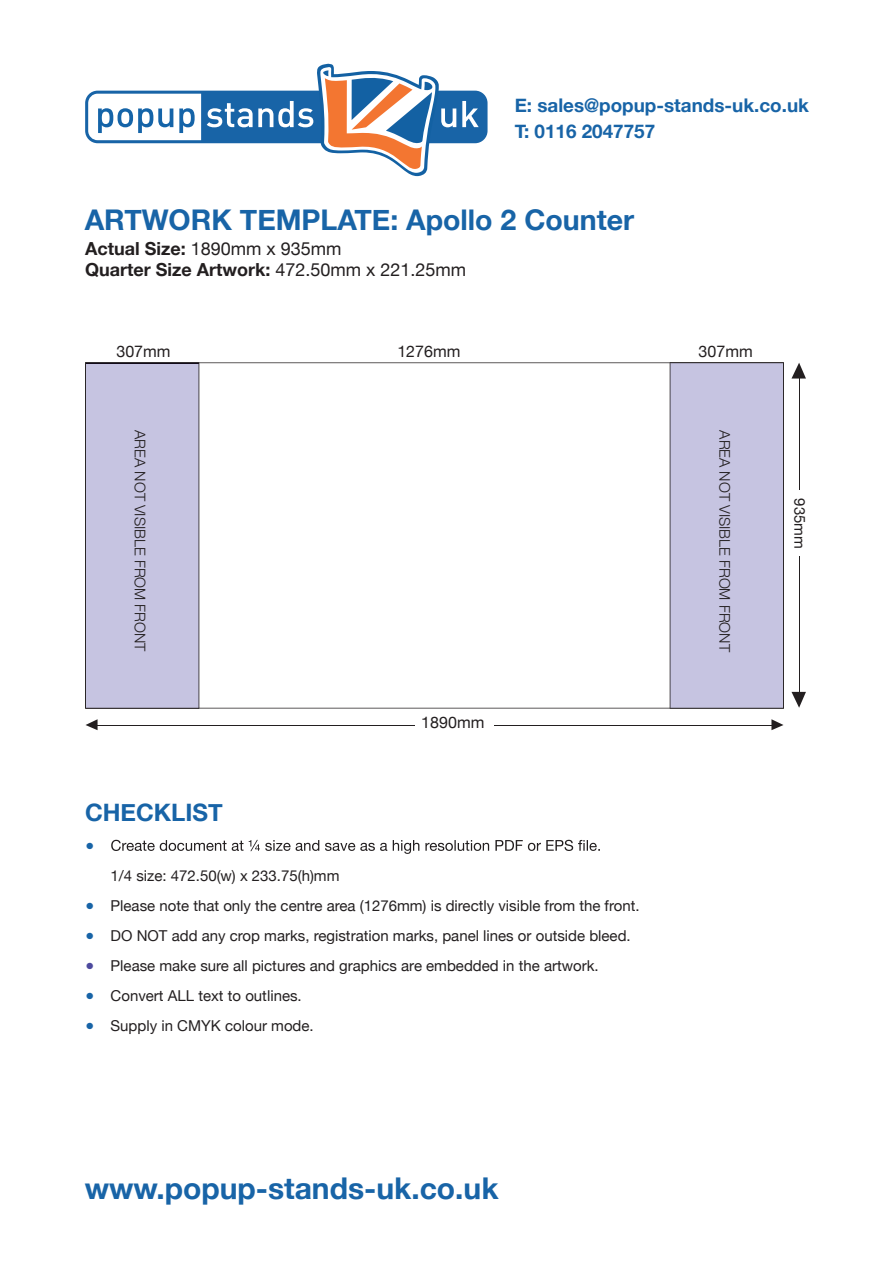
<style>
.page{position:relative;width:893px;height:1263px;background:#fff}
.page>*{position:absolute;margin:0;border:0;box-sizing:border-box;transform-origin:0 0}
.t1{font:700 30px "Helvetica Neue";color:#1864a7}
.t2{font:700 28.5px "Helvetica Neue";color:#1864a7}
.t3{font:700 24px "Helvetica Neue";color:#1864a7}
.t4{font:700 18.9px/26px "Helvetica Neue";color:#1864a7}
.t5{font:700 18px/21px "Helvetica Neue";color:#231f20}
.t6{font:16.05px "Helvetica Neue";color:#231f20}
.t7{font:15px "Helvetica Neue";color:#231f20}
.t8{font:15px "Helvetica Neue";color:#1864a7}
.t9{font:300 14.7px "Helvetica Neue";color:#231f20}
.s1{font-weight:400}
.s2{color:#1864a7}
.s3{color:#4d4a9e}
</style>
<div class="page">
<svg style="left:111px;top:840px;width:489px;height:14px"></svg>
<svg style="left:199px;top:362px;width:471px;height:346px"></svg>
<hr style="left:90px;top:725px;width:325px;height:1px;background:#231f20">
<svg style="left:86px;top:719px;width:12px;height:11px"></svg>
<hr style="left:494px;top:725px;width:285px;height:1px;background:#231f20">
<svg style="left:771px;top:719px;width:12px;height:11px"></svg>
<hr style="left:799px;top:557px;width:1px;height:145px;background:#231f20">
<svg style="left:791px;top:692px;width:15px;height:16px"></svg>
<hr style="left:799px;top:368px;width:1px;height:122px;background:#231f20">
<svg style="left:791px;top:363px;width:15px;height:16px"></svg>
<div style="left:85px;top:362px;width:114px;height:346px;background:#c6c4e1"></div>
<div style="left:670px;top:362px;width:114px;height:346px;background:#c6c4e1"></div>
<svg style="left:85px;top:64px;width:403px;height:112px"></svg>
<p class="t4" style="left:515px;top:93px;width:296px">E: sales@popup-stands-uk.co.uk<br>T: 0116 2047757</p>
<h2 class="t2" style="left:85px;top:197px;width:551px">ARTWORK TEMPLATE: Apollo 2 Counter</h2>
<p class="t5" style="left:85px;top:239px;width:383px">Actual Size: <span class="s1">1890mm x 935mm<br></span>Quarter Size Artwork: <span class="s1">472.50mm x 221.25mm</span></p>
<p class="t6" style="left:116px;top:340px;width:56px">307mm</p>
<p class="t6" style="left:397px;top:340px;width:65px">1276mm</p>
<p class="t6" style="left:699px;top:340px;width:56px">307mm</p>
<p class="t9" style="left:152px;top:430px;width:223px;rotate:90deg">AREA NOT VISIBLE FROM FRONT</p>
<p class="t9" style="left:737px;top:430px;width:223px;rotate:90deg">AREA NOT VISIBLE FROM FRONT</p>
<p class="t6" style="left:421px;top:711px;width:65px">1890mm</p>
<h3 class="t3" style="left:85px;top:793px;width:139px">CHECKLIST</h3>
<p class="t8" style="left:85px;top:834px;width:11px">●</p>
<p class="t7" style="left:111px;top:864px;width:230px">1/4 size: 472.50(w) x 233.75(h)mm</p>
<p class="t7" style="left:85px;top:894px;width:556px"><span class="s2">●</span> Please note that only the centre area (1276mm) is directly visible from the front.</p>
<p class="t7" style="left:85px;top:924px;width:547px"><span class="s2">●</span> DO NOT add any crop marks, registration marks, panel lines or outside bleed.</p>
<p class="t7" style="left:85px;top:954px;width:515px"><span class="s3">●</span> Please make sure all pictures and graphics are embedded in the artwork.</p>
<p class="t7" style="left:85px;top:984px;width:218px"><span class="s2">●</span> Convert ALL text to outlines.</p>
<p class="t7" style="left:85px;top:1014px;width:230px"><span class="s2">●</span> Supply in CMYK colour mode.</p>
<p class="t7" style="left:811px;top:498px;width:52px;rotate:90deg">935mm</p>
<h1 class="t1" style="left:85px;top:1164px;width:415px">www.popup-stands-uk.co.uk</h1>
</div>
